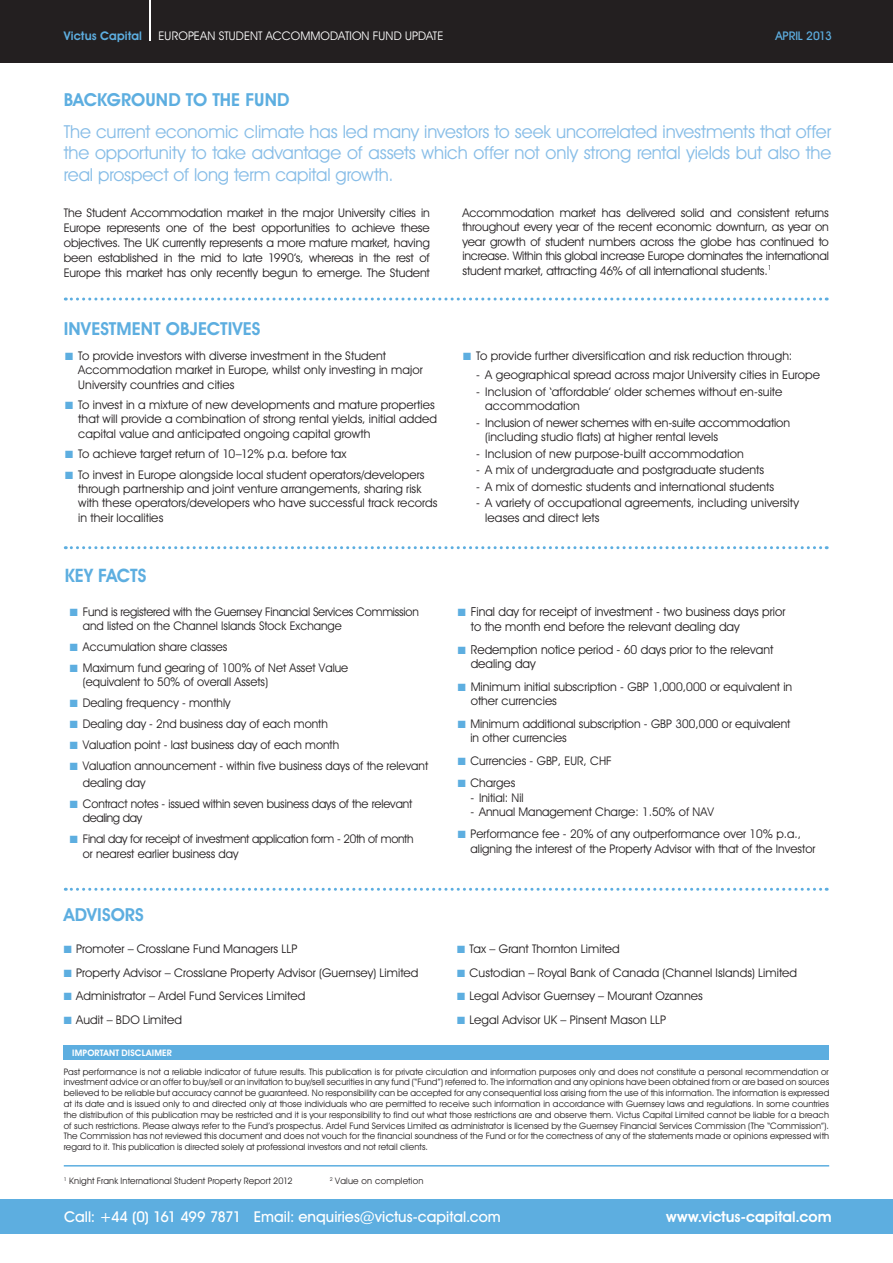
<style>
.page{position:relative;width:893px;height:1263px;background:#fff}
.page>*{position:absolute;margin:0;border:0;box-sizing:border-box;transform-origin:0 0}
.t1{font:600 18.6px "Avant Garde IT Cby BT";letter-spacing:-.005em;color:#5daee0}
.t2{font:18px/21.6px "Avant Garde IT Cby BT";letter-spacing:-.005em;color:#87bde7;text-align:justify}
.t3{font:600 18px "Avant Garde IT Cby BT";letter-spacing:.005em;color:#5daee0}
.t4{font:500 15px "Avant Garde IT Cby BT";color:#fff}
.t5{font:600 15px "Avant Garde IT Cby BT";color:#fff}
.t6{font:12.45px/15px "Avant Garde IT Cby BT";color:#231f20}
.t7{font:12px/14.4px "Avant Garde IT Cby BT";color:#231f20}
.t8{font:12px/14.4px "Avant Garde IT Cby BT";letter-spacing:-.025em;color:#231f20}
.t9{font:12px "Avant Garde IT Cby BT";letter-spacing:.005em;color:#fff}
.t10{font:600 12px "Avant Garde IT Cby BT";letter-spacing:.005em;color:#5daee0}
.t11{font:500 12px "Avant Garde IT Cby BT";letter-spacing:-.01em;color:#5daee0}
.t12{font:9px/10.8px "Avant Garde IT Cby BT";letter-spacing:.015em;color:#231f20;text-align:justify}
.t13{font:600 9px "Avant Garde IT Cby BT";letter-spacing:.02em;color:#fff}
.s1{color:#5daee0}
</style>
<div class="page">
<div style="left:0;top:0;width:893px;height:63px;background:#231f20"></div>
<hr style="left:150px;top:0;width:1px;height:40px;background:#fff">
<div style="left:64px;top:1045px;width:765px;height:15px;background:#5daee0"></div>
<svg style="left:65px;top:298px;width:762px;height:3px"></svg>
<svg style="left:65px;top:546px;width:762px;height:3px"></svg>
<svg style="left:65px;top:888px;width:762px;height:3px"></svg>
<hr style="left:64px;top:1165px;width:765px;height:1px;background:#5daee0">
<div style="left:0;top:1199px;width:893px;height:34px;background:#5daee0"></div>
<p class="t10" style="left:64px;top:29px;width:80px">Victus Capital</p>
<p class="t9" style="left:159px;top:28px;width:286px">EUROPEAN STUDENT ACCOMMODATION FUND UPDATE</p>
<p class="t11" style="left:775px;top:28px;width:58px">APRIL 2013</p>
<h2 class="t3" style="left:64px;top:89px;width:227px">BACKGROUND TO THE FUND</h2>
<p class="t2" style="left:64px;top:120px;width:769px">The current economic climate has led many investors to seek uncorrelated investments that offer the opportunity to take advantage of assets which offer not only strong rental yields but also the real prospect of long term capital growth.</p>
<p class="t7" style="left:64px;top:205px;width:368px;line-height:15px;text-align:justify">The Student Accommodation market in the major University cities in Europe represents one of the best opportunities to achieve these objectives. The UK currently represents a more mature market, having been established in the mid to late 1990’s, whereas in the rest of Europe this market has only recently begun to emerge. The Student</p>
<p class="t7" style="left:462px;top:205px;width:368px;text-align:justify">Accommodation market has delivered solid and consistent returns throughout every year of the recent economic downturn, as year on year growth of student numbers across the globe has continued to increase. Within this global increase Europe dominates the international student market, attracting 46% of all international students.<sup>1</sup></p>
<h2 class="t3" style="left:64px;top:318px;width:198px">INVESTMENT OBJECTIVES</h2>
<p class="t7" style="left:78px;top:348px;width:346px;text-indent:-13px"><span class="s1">■</span> To provide investors with diverse investment in the Student<br>Accommodation market in Europe, whilst only investing in major<br>University countries and cities</p>
<p class="t7" style="left:78px;top:397px;width:360px;text-indent:-13px"><span class="s1">■</span> To invest in a mixture of new developments and mature properties that will provide a combination of strong rental yields, initial added capital value and anticipated ongoing capital growth</p>
<p class="t7" style="left:65px;top:447px;width:283px"><span class="s1">■</span> To achieve target return of 10–12% p.a. before tax</p>
<p class="t7" style="left:78px;top:467px;width:361px;text-indent:-13px"><span class="s1">■</span> To invest in Europe alongside local student operators/developers through partnership and joint venture arrangements, sharing risk with these operators/developers who have successful track records in their localities</p>
<h1 class="t1" style="left:65px;top:565px;width:83px">KEY FACTS</h1>
<p class="t7" style="left:83px;top:604px;width:337px;text-indent:-13px"><span class="s1">■</span> Fund is registered with the Guernsey Financial Services Commission and listed on the Channel Islands Stock Exchange</p>
<p class="t7" style="left:70px;top:639px;width:159px"><span class="s1">■</span> Accumulation share classes</p>
<p class="t7" style="left:83px;top:660px;width:267px;text-indent:-13px"><span class="s1">■</span> Maximum fund gearing of 100% of Net Asset Value (equivalent to 50% of overall Assets)</p>
<p class="t7" style="left:70px;top:696px;width:162px"><span class="s1">■</span> Dealing frequency - monthly</p>
<p class="t7" style="left:70px;top:717px;width:260px"><span class="s1">■</span> Dealing day - 2nd business day of each month</p>
<p class="t7" style="left:70px;top:738px;width:271px"><span class="s1">■</span> Valuation point - last business day of each month</p>
<p class="t7" style="left:83px;top:758px;width:347px;line-height:16.5px;text-indent:-13px"><span class="s1">■</span> Valuation announcement - within five business days of the relevant dealing day</p>
<p class="t7" style="left:83px;top:796px;width:331px;text-indent:-13px"><span class="s1">■</span> Contract notes - issued within seven business days of the relevant dealing day</p>
<p class="t8" style="left:83px;top:832px;width:332px;text-indent:-13px"><span class="s1">■</span> Final day for receipt of investment application form - 20th of month or nearest earlier business day</p>
<h2 class="t3" style="left:64px;top:903px;width:82px">ADVISORS</h2>
<p class="t7" style="left:64px;top:942px;width:235px"><span class="s1">■</span> Promoter – Crosslane Fund Managers LLP</p>
<p class="t7" style="left:64px;top:965px;width:356px"><span class="s1">■</span> Property Advisor – Crosslane Property Advisor (Guernsey) Limited</p>
<p class="t7" style="left:64px;top:989px;width:243px"><span class="s1">■</span> Administrator – Ardel Fund Services Limited</p>
<p class="t7" style="left:64px;top:1012px;width:120px"><span class="s1">■</span> Audit – BDO Limited</p>
<p class="t13" style="left:72px;top:1047px;width:101px">IMPORTANT DISCLAIMER</p>
<p class="t7" style="left:463px;top:348px;width:331px"><span class="s1">■</span> To provide further diversification and risk reduction through:</p>
<p class="t7" style="left:476px;top:368px;width:345px">- A geographical spread across major University cities in Europe</p>
<p class="t7" style="left:485px;top:384px;width:299px;text-indent:-9px">- Inclusion of ‘affordable’ older schemes without en-suite accommodation</p>
<p class="t7" style="left:485px;top:415px;width:306px;text-indent:-9px">- Inclusion of newer schemes with en-suite accommodation (including studio flats) at higher rental levels</p>
<p class="t7" style="left:476px;top:446px;width:269px">- Inclusion of new purpose-built accommodation</p>
<p class="t7" style="left:476px;top:462px;width:289px">- A mix of undergraduate and postgraduate students</p>
<p class="t7" style="left:476px;top:479px;width:299px">- A mix of domestic students and international students</p>
<p class="t7" style="left:485px;top:495px;width:315px;line-height:15px;text-indent:-9px">- A variety of occupational agreements, including university leases and direct lets</p>
<p class="t6" style="left:471px;top:604px;width:316px;text-indent:-13px"><span class="s1">■</span> Final day for receipt of investment - two business days prior to the month end before the relevant dealing day</p>
<p class="t6" style="left:471px;top:642px;width:304px;line-height:14.4px;text-indent:-13px"><span class="s1">■</span> Redemption notice period - 60 days prior to the relevant dealing day</p>
<p class="t7" style="left:471px;top:679px;width:323px;text-indent:-13px"><span class="s1">■</span> Minimum initial subscription - GBP 1,000,000 or equivalent in other currencies</p>
<p class="t7" style="left:470px;top:716px;width:322px;text-indent:-13px"><span class="s1">■</span> Minimum additional subscription - GBP 300,000 or equivalent in other currencies</p>
<p class="t7" style="left:458px;top:753px;width:156px"><span class="s1">■</span> Currencies - GBP, EUR, CHF</p>
<p class="t7" style="left:458px;top:775px;width:59px"><span class="s1">■</span> Charges</p>
<p class="t7" style="left:470px;top:790px;width:55px">- Initial: Nil</p>
<p class="t7" style="left:470px;top:804px;width:245px">- Annual Management Charge: 1.50% of NAV</p>
<p class="t7" style="left:470px;top:826px;width:346px;line-height:15px;text-indent:-13px"><span class="s1">■</span> Performance fee - 20% of any outperformance over 10% p.a., aligning the interest of the Property Advisor with that of the Investor</p>
<p class="t7" style="left:457px;top:942px;width:164px"><span class="s1">■</span> Tax – Grant Thornton Limited</p>
<p class="t7" style="left:457px;top:965px;width:341px"><span class="s1">■</span> Custodian – Royal Bank of Canada (Channel Islands) Limited</p>
<p class="t7" style="left:457px;top:989px;width:247px"><span class="s1">■</span> Legal Advisor Guernsey – Mourant Ozannes</p>
<p class="t7" style="left:457px;top:1012px;width:211px"><span class="s1">■</span> Legal Advisor UK – Pinsent Mason LLP</p>
<p class="t12" style="left:64px;top:1066px;width:767px">Past performance is not a reliable indicator of future results. This publication is for private circulation and information purposes only and does not constitute a personal recommendation or investment advice or an offer to buy/sell or an invitation to buy/sell securities in any fund (“Fund”) referred to. The information and any opinions have been obtained from or are based on sources believed to be reliable but accuracy cannot be guaranteed. No responsibility can be accepted for any consequential loss arising from the use of this information. The information is expressed at its date and is issued only to and directed only at those individuals who are permitted to receive such information in accordance with Guernsey laws and regulations. In some countries the distribution of this publication may be restricted and it is your responsibility to find out what those restrictions are and observe them. Victus Capital Limited cannot be liable for a breach of such restrictions. Please always refer to the Fund’s prospectus. Ardel Fund Services Limited as administrator is licensed by the Guernsey Financial Services Commission (The “Commission”).<br>The Commission has not reviewed this document and does not vouch for the financial soundness of the Fund or for the correctness of any of the statements made or opinions expressed with regard to it. This publication is directed solely at professional investors and not retail clients.</p>
<p class="t12" style="left:64px;top:1175px;width:230px"><sup>1</sup> Knight Frank International Student Property Report 2012</p>
<p class="t12" style="left:330px;top:1175px;width:95px"><sup>2</sup> Value on completion</p>
<p class="t4" style="left:64px;top:1207px;width:438px">Call: +44 (0) 161 499 7871 Email: enquiries@victus-capital.com</p>
<p class="t5" style="left:666px;top:1207px;width:167px">www.victus-capital.com</p>
</div>
